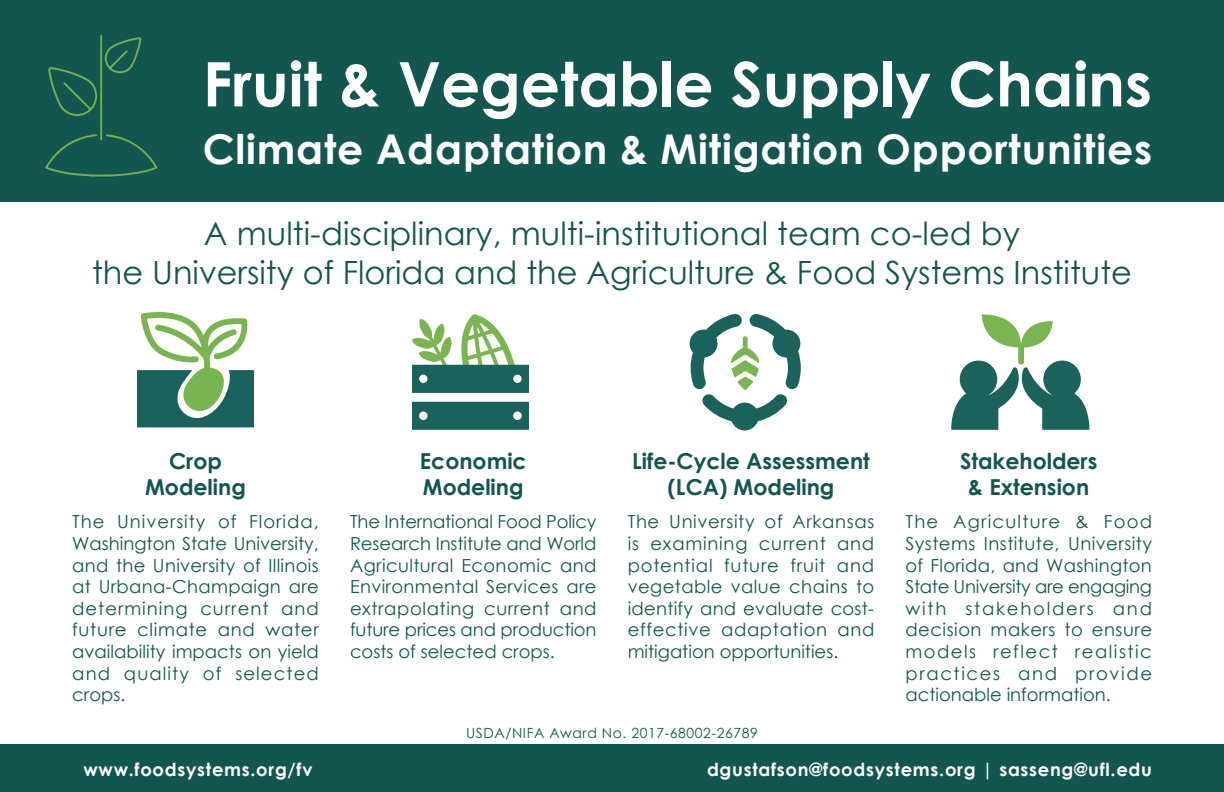
<style>
.page{position:relative;width:1224px;height:792px;background:#fff}
.page>*{position:absolute;margin:0;border:0;box-sizing:border-box;transform-origin:0 0}
.t1{font:700 61.4px "Century Gothic";color:#fff}
.Subtitle{font:700 41px "Century Gothic";letter-spacing:.02em;color:#fff}
.Header_1{font:32px/38.4px "Century Gothic";color:#135650;text-align:center}
.Header_2{font:700 22px/26.4px "Century Gothic";color:#135650;text-align:center}
.Body_Copy{font:18px/21.6px "Century Gothic";color:#135650;text-align:justify}
.Front_-_Footer{font:700 18px "Century Gothic";letter-spacing:.04em;color:#fff}
.Front_-_Footer-2{font:14px "Century Gothic";letter-spacing:.04em;color:#135650}
</style>
<div class="page">
<div style="left:0;top:0;width:1224px;height:202px;background:#135650"></div>
<svg style="left:45px;top:35px;width:112px;height:141px"></svg>
<div style="left:0;top:745px;width:1224px;height:47px;background:#135650"></div>
<svg style="left:138px;top:312px;width:115px;height:115px"></svg>
<svg style="left:413px;top:402px;width:115px;height:28px;background:#246862"></svg>
<svg style="left:413px;top:314px;width:115px;height:79px"></svg>
<svg style="left:690px;top:314px;width:111px;height:117px"></svg>
<svg style="left:951px;top:314px;width:138px;height:116px"></svg>
<p class="t1" style="left:203px;top:37px;width:951px">Fruit &amp; Vegetable Supply Chains</p>
<p class="Subtitle" style="left:203px;top:118px;width:951px">Climate Adaptation &amp; Mitigation Opportunities</p>
<p class="Header_1" style="left:92px;top:214px;width:1041px">A multi-disciplinary, multi-institutional team co-led by<br>the University of Florida and the Agriculture &amp; Food Systems Institute</p>
<p class="Header_2" style="left:145px;top:447px;width:102px">Crop<br>Modeling</p>
<p class="Body_Copy" style="left:72px;top:511px;width:248px">The University of Florida, Washington State University, and the University of Illinois at Urbana-Champaign are determining current and future climate and water availability impacts on yield and quality of selected crops.</p>
<p class="Header_2" style="left:420px;top:447px;width:108px;text-align:left">Economic<br>Modeling</p>
<p class="Body_Copy" style="left:350px;top:511px;width:248px">The International Food Policy Research Institute and World Agricultural Economic and Environmental Services are extrapolating current and future prices and production costs of selected crops.</p>
<p class="Header_2" style="left:632px;top:447px;width:239px">Life-Cycle Assessment (LCA) Modeling</p>
<p class="Body_Copy" style="left:628px;top:511px;width:248px">The University of Arkansas is examining current and potential future fruit and vegetable value chains to identify and evaluate cost&shy;effective adaptation and mitigation opportunities.</p>
<p class="Front_-_Footer-2" style="left:466px;top:723px;width:293px">USDA/NIFA Award No. 2017-68002-26789</p>
<p class="Header_2" style="left:960px;top:447px;width:139px">Stakeholders &amp; Extension</p>
<p class="Body_Copy" style="left:905px;top:511px;width:248px">The Agriculture &amp; Food Systems Institute, University of Florida, and Washington State University are engaging with stakeholders and decision makers to ensure models reflect realistic practices and provide actionable information.</p>
<p class="Front_-_Footer" style="left:84px;top:756px;width:230px">www.foodsystems.org/fv</p>
<p class="Front_-_Footer" style="left:707px;top:756px;width:446px">dgustafson@foodsystems.org | sasseng@ufl.edu</p>
</div>
